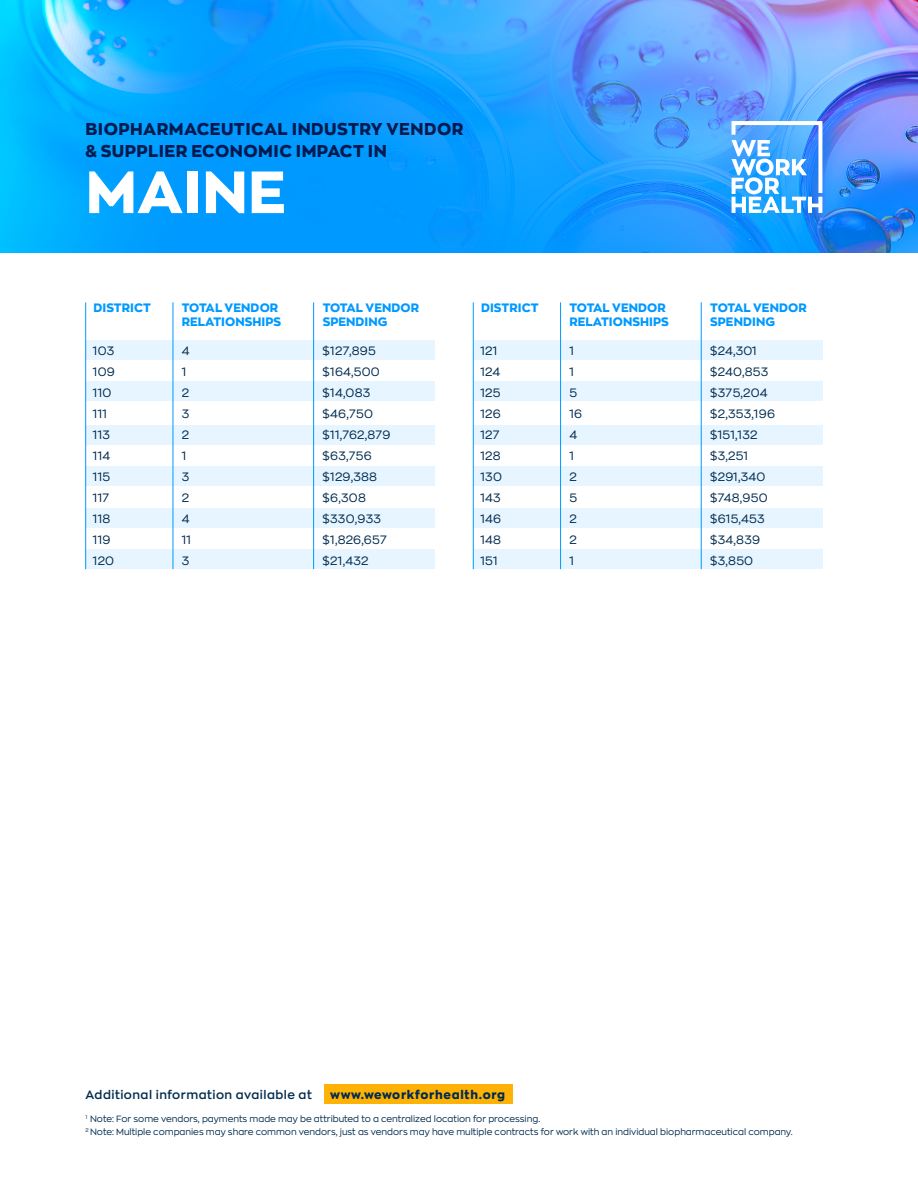
<style>
.page{position:relative;width:918px;height:1188px;background:#fff}
.page>*{position:absolute;margin:0;border:0;box-sizing:border-box;transform-origin:0 0}
.t1{font:800 58.5px "Zona Pro";letter-spacing:.01em;color:#fff}
.t2{font:800 16.8px/22.5px "Zona Pro";letter-spacing:.03em;color:#002b4f}
.numbers{font:12px "Zona Pro";letter-spacing:.02em;color:#002b4f}
.body_text{font:800 12px/13.5px "Zona Pro";letter-spacing:.01em;color:#09f}
.body_text-2{font:600 12px "Zona Pro";letter-spacing:.04em;color:#002b4f}
.body_text-3{font:800 12px "Zona Pro";letter-spacing:.06em;color:#002b4f}
.body_text-4{font:9px "Zona Pro";color:#002b4f}
</style>
<div class="page">
<div style="left:473px;top:340px;width:349px;height:20px;background:#e6f5ff"></div>
<div style="left:473px;top:508px;width:349px;height:20px;background:#e6f5ff"></div>
<div style="left:473px;top:425px;width:349px;height:20px;background:#e6f5ff"></div>
<div style="left:473px;top:382px;width:349px;height:19px;background:#e6f5ff"></div>
<div style="left:473px;top:550px;width:349px;height:19px;background:#e6f5ff"></div>
<div style="left:473px;top:467px;width:349px;height:19px;background:#e6f5ff"></div>
<div style="left:86px;top:340px;width:349px;height:20px;background:#e6f5ff"></div>
<div style="left:86px;top:508px;width:349px;height:20px;background:#e6f5ff"></div>
<div style="left:86px;top:425px;width:349px;height:20px;background:#e6f5ff"></div>
<div style="left:86px;top:382px;width:349px;height:19px;background:#e6f5ff"></div>
<div style="left:86px;top:550px;width:349px;height:19px;background:#e6f5ff"></div>
<div style="left:86px;top:467px;width:349px;height:19px;background:#e6f5ff"></div>
<hr style="left:560px;top:302px;width:1px;height:267px;background:#09f">
<hr style="left:473px;top:302px;width:1px;height:267px;background:#09f">
<hr style="left:701px;top:302px;width:1px;height:267px;background:#09f">
<hr style="left:173px;top:302px;width:1px;height:267px;background:#09f">
<hr style="left:85px;top:302px;width:1px;height:267px;background:#09f">
<hr style="left:313px;top:302px;width:1px;height:267px;background:#09f">
<div style="left:324px;top:1085px;width:189px;height:19px;background:#ffb206"></div>
<svg style="left:0;top:0;width:918px;height:253px;background:#26a0fc"></svg>
<svg style="left:732px;top:121px;width:90px;height:92px"></svg>
<h2 class="t2" style="left:86px;top:117px;width:380px">BIOPHARMACEUTICAL INDUSTRY VENDOR &amp; SUPPLIER ECONOMIC IMPACT IN</h2>
<p class="t1" style="left:86px;top:152px;width:201px">MAINE</p>
<p class="body_text" style="left:93px;top:301px;width:59px">DISTRICT</p>
<p class="body_text" style="left:182px;top:301px;width:101px">TOTAL VENDOR<br>RELATIONSHIPS</p>
<p class="numbers" style="left:93px;top:342px;width:23px">103</p>
<p class="numbers" style="left:93px;top:363px;width:23px">109</p>
<p class="numbers" style="left:93px;top:384px;width:20px">110</p>
<p class="numbers" style="left:93px;top:405px;width:16px">111</p>
<p class="numbers" style="left:93px;top:426px;width:19px">113</p>
<p class="numbers" style="left:93px;top:447px;width:19px">114</p>
<p class="numbers" style="left:93px;top:468px;width:19px">115</p>
<p class="numbers" style="left:93px;top:489px;width:18px">117</p>
<p class="numbers" style="left:93px;top:510px;width:19px">118</p>
<p class="numbers" style="left:93px;top:531px;width:19px">119</p>
<p class="numbers" style="left:93px;top:552px;width:23px">120</p>
<p class="numbers" style="left:182px;top:342px;width:9px">4</p>
<p class="numbers" style="left:182px;top:363px;width:6px">1</p>
<p class="numbers" style="left:182px;top:384px;width:9px">2</p>
<p class="numbers" style="left:182px;top:405px;width:9px">3</p>
<p class="numbers" style="left:182px;top:426px;width:9px">2</p>
<p class="numbers" style="left:182px;top:447px;width:6px">1</p>
<p class="numbers" style="left:182px;top:468px;width:9px">3</p>
<p class="numbers" style="left:182px;top:489px;width:9px">2</p>
<p class="numbers" style="left:182px;top:510px;width:9px">4</p>
<p class="numbers" style="left:182px;top:531px;width:11px">11</p>
<p class="numbers" style="left:182px;top:552px;width:9px">3</p>
<p class="body_text" style="left:323px;top:301px;width:98px">TOTAL VENDOR<br>SPENDING</p>
<p class="numbers" style="left:323px;top:342px;width:55px">$127,895</p>
<p class="numbers" style="left:323px;top:363px;width:59px">$164,500</p>
<p class="numbers" style="left:323px;top:384px;width:49px">$14,083</p>
<p class="numbers" style="left:323px;top:405px;width:52px">$46,750</p>
<p class="numbers" style="left:323px;top:426px;width:69px">$11,762,879</p>
<p class="numbers" style="left:323px;top:447px;width:51px">$63,756</p>
<p class="numbers" style="left:323px;top:468px;width:56px">$129,388</p>
<p class="numbers" style="left:323px;top:489px;width:45px">$6,308</p>
<p class="numbers" style="left:323px;top:510px;width:60px">$330,933</p>
<p class="numbers" style="left:323px;top:531px;width:66px">$1,826,657</p>
<p class="numbers" style="left:323px;top:552px;width:48px">$21,432</p>
<p class="body_text" style="left:481px;top:301px;width:59px">DISTRICT</p>
<p class="body_text" style="left:569px;top:301px;width:101px">TOTAL VENDOR<br>RELATIONSHIPS</p>
<p class="body_text" style="left:710px;top:301px;width:98px">TOTAL VENDOR<br>SPENDING</p>
<p class="numbers" style="left:480px;top:342px;width:19px">121</p>
<p class="numbers" style="left:480px;top:363px;width:21px">124</p>
<p class="numbers" style="left:480px;top:384px;width:22px">125</p>
<p class="numbers" style="left:480px;top:405px;width:22px">126</p>
<p class="numbers" style="left:480px;top:426px;width:21px">127</p>
<p class="numbers" style="left:480px;top:447px;width:22px">128</p>
<p class="numbers" style="left:480px;top:468px;width:23px">130</p>
<p class="numbers" style="left:480px;top:489px;width:22px">143</p>
<p class="numbers" style="left:480px;top:510px;width:22px">146</p>
<p class="numbers" style="left:480px;top:531px;width:22px">148</p>
<p class="numbers" style="left:480px;top:552px;width:19px">151</p>
<p class="numbers" style="left:569px;top:342px;width:6px">1</p>
<p class="numbers" style="left:569px;top:363px;width:6px">1</p>
<p class="numbers" style="left:569px;top:384px;width:9px">5</p>
<p class="numbers" style="left:569px;top:405px;width:14px">16</p>
<p class="numbers" style="left:569px;top:426px;width:9px">4</p>
<p class="numbers" style="left:569px;top:447px;width:6px">1</p>
<p class="numbers" style="left:569px;top:468px;width:9px">2</p>
<p class="numbers" style="left:569px;top:489px;width:9px">5</p>
<p class="numbers" style="left:569px;top:510px;width:9px">2</p>
<p class="numbers" style="left:569px;top:531px;width:9px">2</p>
<p class="numbers" style="left:569px;top:552px;width:6px">1</p>
<p class="numbers" style="left:710px;top:342px;width:48px">$24,301</p>
<p class="numbers" style="left:710px;top:363px;width:60px">$240,853</p>
<p class="numbers" style="left:710px;top:384px;width:59px">$375,204</p>
<p class="numbers" style="left:710px;top:405px;width:66px">$2,353,196</p>
<p class="numbers" style="left:710px;top:426px;width:49px">$151,132</p>
<p class="numbers" style="left:710px;top:447px;width:39px">$3,251</p>
<p class="numbers" style="left:710px;top:468px;width:57px">$291,340</p>
<p class="numbers" style="left:710px;top:489px;width:59px">$748,950</p>
<p class="numbers" style="left:710px;top:510px;width:56px">$615,453</p>
<p class="numbers" style="left:710px;top:531px;width:51px">$34,839</p>
<p class="numbers" style="left:710px;top:552px;width:44px">$3,850</p>
<p class="body_text-3" style="left:330px;top:1086px;width:177px">www.weworkforhealth.org</p>
<p class="body_text-2" style="left:86px;top:1087px;width:228px">Additional information available at</p>
<p class="body_text-4" style="left:86px;top:1112px;width:456px"><sup>1</sup> Note: For some vendors, payments made may be attributed to a centralized location for processing.</p>
<p class="body_text-4" style="left:86px;top:1126px;width:709px"><sup>2</sup> Note: Multiple companies may share common vendors, just as vendors may have multiple contracts for work with an individual biopharmaceutical company.</p>
</div>
